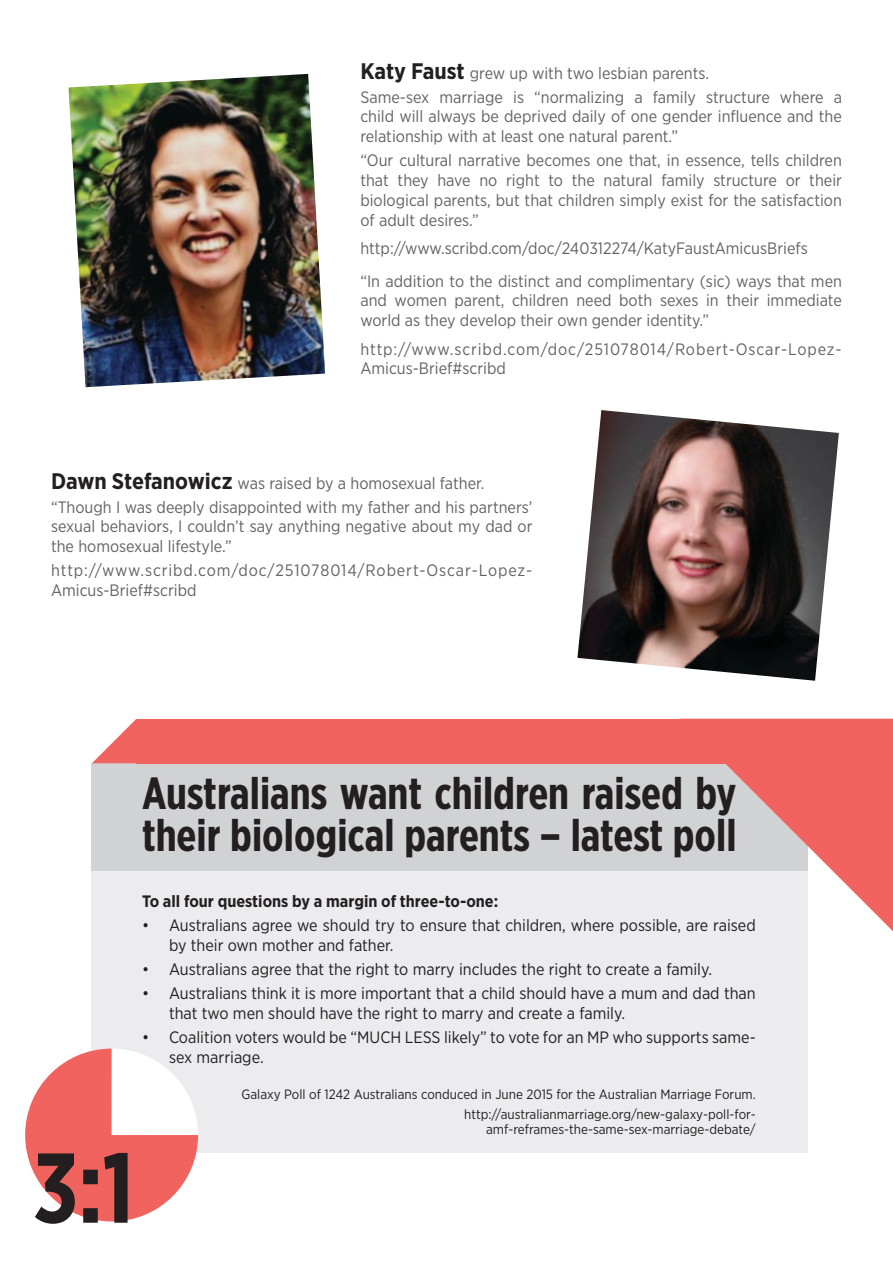
<style>
.page{position:relative;width:893px;height:1263px;background:#fff}
.page>*{position:absolute;margin:0;border:0;box-sizing:border-box;transform-origin:0 0}
.t1{font:700 99px "Gotham X Narrow";color:#231f20}
.t2{font:700 45px/42px "Gotham X Narrow";color:#231f20}
.t3{font:16.5px/19.8px "Gotham Narrow";color:#636366}
.t4{font:16.5px/19.8px "Gotham Narrow";color:#231f20}
.t5{font:16.5px/19.8px "Gotham Narrow";letter-spacing:.05em;color:#636366}
.t6{font:700 16.5px "Gotham Narrow";color:#231f20}
.t7{font:13.5px/20.4px "Gotham Narrow";color:#231f20;text-align:right}
.s1{font-weight:700;font-size:22.5px;color:#231f20}
</style>
<div class="page">
<img style="left:69px;top:74px;width:256px;height:313px">
<img style="left:577px;top:410px;width:262px;height:271px">
<div style="left:92px;top:763px;width:716px;height:109px;background:#d1d2d4"></div>
<div style="left:92px;top:872px;width:716px;height:281px;background:#ececee"></div>
<div style="left:136px;top:719px;width:757px;height:44px;background:#f1635f"></div>
<svg style="left:680px;top:763px;width:213px;height:168px"></svg>
<svg style="left:92px;top:719px;width:44px;height:44px"></svg>
<svg style="left:25px;top:1048px;width:173px;height:173px"></svg>
<p class="t3" style="left:360px;top:60px;width:483px;line-height:24px"><span class="s1">Katy Faust</span> grew up with two lesbian parents.<br>Same-sex marriage is “normalizing a family structure where a</p>
<p class="t3" style="left:360px;top:106px;width:483px">child will always be deprived daily of one gender influence and the relationship with at least one natural parent.”</p>
<p class="t3" style="left:360px;top:150px;width:483px;text-align:justify">“Our cultural narrative becomes one that, in essence, tells children that they have no right to the natural family structure or their biological parents, but that children simply exist for the satisfaction of adult desires.”</p>
<p class="t3" style="left:360px;top:232px;width:483px;line-height:32.5px">http://www.scribd.com/doc/240312274/KatyFaustAmicusBriefs<br>“In addition to the distinct and complimentary (sic) ways that men</p>
<p class="t3" style="left:360px;top:290px;width:483px">and women parent, children need both sexes in their immediate world as they develop their own gender identity.”</p>
<p class="t5" style="left:360px;top:338px;width:483px">http://www.scribd.com/doc/251078014/Robert-Oscar-Lopez-<br>Amicus-Brief#scribd</p>
<p class="t3" style="left:51px;top:470px;width:483px;line-height:24px"><span class="s1">Dawn Stefanowicz</span> was raised by a homosexual father. “Though I was deeply disappointed with my father and his partners’</p>
<p class="t3" style="left:51px;top:516px;width:483px">sexual behaviors, I couldn’t say anything negative about my dad or the homosexual lifestyle.”</p>
<p class="t5" style="left:51px;top:560px;width:483px">http://www.scribd.com/doc/251078014/Robert-Oscar-Lopez-<br>Amicus-Brief#scribd</p>
<h1 class="t1" style="left:34px;top:1127px;width:102px">3:1</h1>
<h2 class="t2" style="left:142px;top:772px;width:596px">Australians want children raised by their biological parents – latest poll</h2>
<p class="t6" style="left:142px;top:891px;width:358px">To all four questions by a margin of three-to-one:</p>
<p class="t4" style="left:169px;top:915px;width:588px;text-indent:-27px">• Australians agree we should try to ensure that children, where possible, are raised by their own mother and father.</p>
<p class="t4" style="left:142px;top:959px;width:572px">• Australians agree that the right to marry includes the right to create a family.</p>
<p class="t4" style="left:169px;top:983px;width:588px;text-indent:-27px">• Australians think it is more important that a child should have a mum and dad than that two men should have the right to marry and create a family.</p>
<p class="t4" style="left:169px;top:1027px;width:588px;text-indent:-27px">• Coalition voters would be “MUCH LESS likely” to vote for an MP who supports same&shy;sex marriage.</p>
<p class="t7" style="left:241px;top:1083px;width:516px">Galaxy Poll of 1242 Australians conduced in June 2015 for the Australian Marriage Forum. http://australianmarriage.org/new-galaxy-poll-for-</p>
<p class="t7" style="left:486px;top:1118px;width:271px">amf-reframes-the-same-sex-marriage-debate/</p>
</div>
